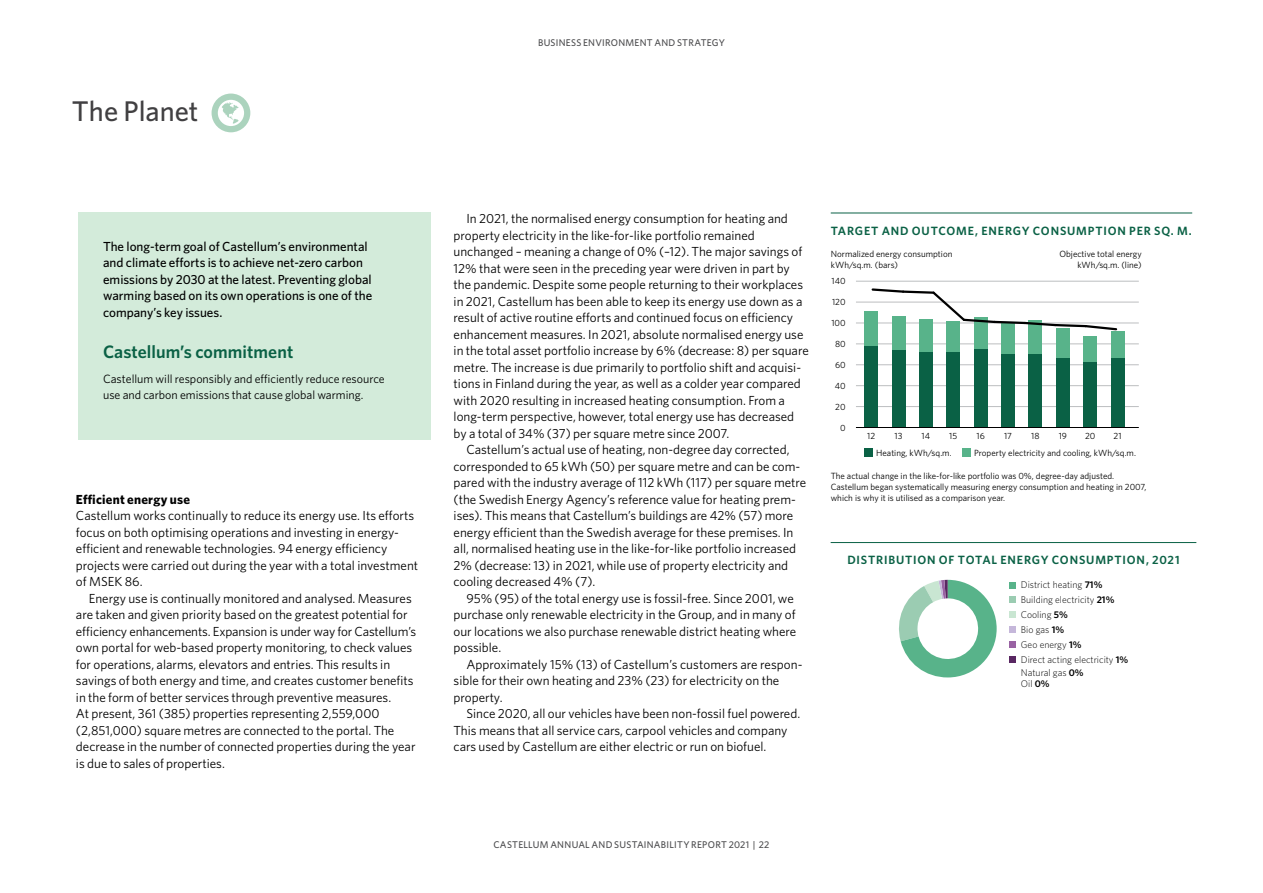
<style>
.page{position:relative;width:1263px;height:893px;background:#fff}
.page>*{position:absolute;margin:0;border:0;box-sizing:border-box;transform-origin:0 0}
.t1{font:500 28.5px "Whitney";color:#414042}
.t2{font:600 18px "Whitney";letter-spacing:.005em;color:#0a6145}
.t3{font:13.2px/16.5px "Whitney";color:#000}
.t4{font:500 13.2px/16.5px "Whitney";color:#000}
.t5{font:700 13.2px "Whitney";letter-spacing:.02em;color:#000}
.t6{font:12px/15.8px "Whitney";color:#000}
.t7{font:600 12px "Whitney";letter-spacing:.07em;color:#0a6145}
.t8{font:300 9.75px/14.9px "Whitney";color:#000}
.t9{font:500 9.75px "Whitney";letter-spacing:.025em;color:#4d4d4f}
.t10{font:9px/10.5px "Whitney";color:#000}
.s1{font-weight:600}
</style>
<div class="page">
<div style="left:78px;top:213px;width:352px;height:227px;background:#d3ebda"></div>
<hr style="left:831px;top:542px;width:365px;height:1px;background:#0a6145">
<svg style="left:899px;top:580px;width:98px;height:97px"></svg>
<div style="left:1009px;top:582px;width:7px;height:6px;background:#58b38a"></div>
<div style="left:1009px;top:596px;width:7px;height:7px;background:#9bccb2"></div>
<div style="left:1009px;top:611px;width:7px;height:7px;background:#c9e6d2"></div>
<div style="left:1009px;top:626px;width:7px;height:7px;background:#c5b7da"></div>
<div style="left:1009px;top:641px;width:7px;height:7px;background:#9962a3"></div>
<div style="left:1009px;top:656px;width:7px;height:7px;background:#592762"></div>
<hr style="left:831px;top:213px;width:361px;height:1px;background:#0a6145">
<hr style="left:856px;top:406px;width:283px;height:1px;background:#bcbec0">
<hr style="left:856px;top:385px;width:283px;height:1px;background:#bcbec0">
<hr style="left:856px;top:364px;width:283px;height:1px;background:#bcbec0">
<hr style="left:856px;top:344px;width:283px;height:1px;background:#bcbec0">
<hr style="left:856px;top:323px;width:283px;height:1px;background:#bcbec0">
<hr style="left:856px;top:302px;width:283px;height:1px;background:#bcbec0">
<hr style="left:856px;top:281px;width:283px;height:1px;background:#bcbec0">
<div style="left:864px;top:311px;width:14px;height:35px;background:#58b38a"></div>
<div style="left:892px;top:317px;width:13px;height:33px;background:#58b38a"></div>
<div style="left:919px;top:319px;width:14px;height:33px;background:#58b38a"></div>
<div style="left:946px;top:321px;width:14px;height:31px;background:#58b38a"></div>
<div style="left:974px;top:318px;width:13px;height:31px;background:#58b38a"></div>
<div style="left:1001px;top:323px;width:14px;height:31px;background:#58b38a"></div>
<div style="left:1028px;top:320px;width:14px;height:34px;background:#58b38a"></div>
<div style="left:1056px;top:328px;width:14px;height:30px;background:#58b38a"></div>
<div style="left:1083px;top:336px;width:14px;height:26px;background:#58b38a"></div>
<div style="left:1111px;top:331px;width:13px;height:27px;background:#58b38a"></div>
<div style="left:864px;top:346px;width:14px;height:81px;background:#0a6145"></div>
<div style="left:892px;top:350px;width:13px;height:77px;background:#0a6145"></div>
<div style="left:919px;top:352px;width:14px;height:75px;background:#0a6145"></div>
<div style="left:946px;top:352px;width:14px;height:75px;background:#0a6145"></div>
<div style="left:974px;top:349px;width:13px;height:78px;background:#0a6145"></div>
<div style="left:1001px;top:354px;width:14px;height:73px;background:#0a6145"></div>
<div style="left:1028px;top:354px;width:14px;height:73px;background:#0a6145"></div>
<div style="left:1056px;top:358px;width:14px;height:69px;background:#0a6145"></div>
<div style="left:1083px;top:362px;width:14px;height:65px;background:#0a6145"></div>
<div style="left:1111px;top:358px;width:13px;height:69px;background:#0a6145"></div>
<div style="left:865px;top:449px;width:8px;height:8px;background:#0a6145"></div>
<div style="left:962px;top:449px;width:9px;height:8px;background:#58b38a"></div>
<svg style="left:870px;top:288px;width:248px;height:44px"></svg>
<hr style="left:856px;top:427px;width:283px;height:1px;background:#000">
<div style="left:212px;top:94px;width:38px;height:38px;background:#abd3bd;border-radius:50%"></div>
<svg style="left:218px;top:100px;width:26px;height:26px"></svg>
<h1 class="t1" style="left:72px;top:92px;width:128px">The Planet</h1>
<p class="t9" style="left:538px;top:36px;width:12px">Business</p>
<p class="t9" style="left:583px;top:36px;width:8px">environment</p>
<p class="t9" style="left:654px;top:36px;width:8px">and</p>
<p class="t9" style="left:677px;top:36px;width:7px">strate</p>
<p class="t9" style="left:712px;top:36px;width:13px">gy</p>
<p class="t4" style="left:103px;top:238px;width:271px">The long-term goal of Castellum’s environmental and climate efforts is to achieve net-zero carbon emissions by 2030 at the latest. Preventing global warming based on its own operations is one of the company’s key issues.</p>
<h2 class="t2" style="left:103px;top:340px;width:192px">Castellum’s commitment</h2>
<p class="t6" style="left:103px;top:371px;width:283px">Castellum will responsibly and efficiently reduce resource use and carbon emissions that cause global warming.</p>
<p class="t5" style="left:76px;top:490px;width:116px">Efficient energy use</p>
<p class="t3" style="left:76px;top:507px;width:344px">Castellum works continually to reduce its energy use. Its efforts focus on both optimising operations and investing in energy&shy;efficient and renewable technologies. 94 energy efficiency projects were carried out during the year with a total investment of MSEK 86.</p>
<p class="t3" style="left:76px;top:589px;width:342px;text-indent:13px">Energy use is continually monitored and analysed. Measures are taken and given priority based on the greatest potential for efficiency enhancements. Expansion is under way for Castellum’s own portal for web-based property monitoring, to check values for operations, alarms, elevators and entries. This results in savings of both energy and time, and creates customer benefits in the form of better services through preventive measures.<br>At present, 361 (385) properties representing 2,559,000 (2,851,000) square metres are connected to the portal. The decrease in the number of connected properties during the year is due to sales of properties.</p>
<p class="t3" style="left:454px;top:210px;width:357px;text-indent:13px">In 2021, the normalised energy consumption for heating and property electricity in the like-for-like portfolio remained unchanged – meaning a change of 0% (–12). The major savings of 12% that were seen in the preceding year were driven in part by the pandemic. Despite some people returning to their workplaces in 2021, Castellum has been able to keep its energy use down as a result of active routine efforts and continued focus on efficiency enhancement measures. In 2021, absolute normalised energy use in the total asset portfolio increase by 6% (decrease: 8) per square metre. The increase is due primarily to portfolio shift and acquisi&shy;tions in Finland during the year, as well as a colder year compared with 2020 resulting in increased heating consumption. From a long-term perspective, however, total energy use has decreased by a total of 34% (37) per square metre since 2007.</p>
<p class="t3" style="left:454px;top:441px;width:354px;text-indent:13px">Castellum’s actual use of heating, non-degree day corrected, corresponded to 65 kWh (50) per square metre and can be com&shy;pared with the industry average of 112 kWh (117) per square metre (the Swedish Energy Agency’s reference value for heating prem&shy;ises). This means that Castellum’s buildings are 42% (57) more energy efficient than the Swedish average for these premises. In all, normalised heating use in the like-for-like portfolio increased 2% (decrease: 13) in 2021, while use of property electricity and cooling decreased 4% (7).</p>
<p class="t3" style="left:454px;top:589px;width:344px;text-indent:13px">95% (95) of the total energy use is fossil-free. Since 2001, we purchase only renewable electricity in the Group, and in many of our locations we also purchase renewable district heating where possible.</p>
<p class="t3" style="left:454px;top:655px;width:350px;text-indent:13px">Approximately 15% (13) of Castellum’s customers are respon&shy;sible for their own heating and 23% (23) for electricity on the property.</p>
<p class="t3" style="left:454px;top:705px;width:348px;text-indent:13px">Since 2020, all our vehicles have been non-fossil fuel powered.<br>This means that all service cars, carpool vehicles and company cars used by Castellum are either electric or run on biofuel.</p>
<p class="t7" style="left:831px;top:222px;width:363px">TARGET AND OUTCOME, ENERGY CONSUMPTION PER SQ. M.</p>
<p class="t10" style="left:831px;top:249px;width:123px">Normalized energy consumption kWh/sq.m. (bars)</p>
<p class="t10" style="left:1059px;top:249px;width:84px;text-align:right">Objective total energy kWh/sq.m. (line)</p>
<p class="t10" style="left:832px;top:276px;width:16px">140</p>
<p class="t10" style="left:832px;top:297px;width:15px">120</p>
<p class="t10" style="left:831px;top:318px;width:16px">100</p>
<p class="t10" style="left:835px;top:339px;width:12px">80</p>
<p class="t10" style="left:835px;top:359px;width:12px">60</p>
<p class="t10" style="left:835px;top:380px;width:12px">40</p>
<p class="t10" style="left:835px;top:401px;width:12px">20</p>
<p class="t10" style="left:840px;top:422px;width:7px">0</p>
<p class="t10" style="left:867px;top:431px;width:10px">12</p>
<p class="t10" style="left:894px;top:431px;width:9px">13</p>
<p class="t10" style="left:922px;top:431px;width:10px">14</p>
<p class="t10" style="left:949px;top:431px;width:10px">15</p>
<p class="t10" style="left:976px;top:431px;width:10px">16</p>
<p class="t10" style="left:1004px;top:431px;width:9px">17</p>
<p class="t10" style="left:1031px;top:431px;width:10px">18</p>
<p class="t10" style="left:1059px;top:431px;width:10px">19</p>
<p class="t10" style="left:1085px;top:431px;width:12px">20</p>
<p class="t10" style="left:1113px;top:431px;width:10px">21</p>
<p class="t10" style="left:876px;top:448px;width:77px">Heating, kWh/sq.m.</p>
<p class="t10" style="left:974px;top:448px;width:163px">Property electricity and cooling, kWh/sq.m.</p>
<p class="t10" style="left:831px;top:471px;width:317px">The actual change in the like-for-like portfolio was 0%, degree-day adjusted.<br>Castellum began systematically measuring energy consumption and heating in 2007, which is why it is utilised as a comparison year.</p>
<p class="t7" style="left:847px;top:552px;width:334px">DISTRIBUTION OF TOTAL ENERGY CONSUMPTION, 2021</p>
<p class="t8" style="left:1021px;top:577px;width:109px">District heating <span class="s1">71%<br></span>Building electricity <span class="s1">21%<br></span>Cooling <span class="s1">5%<br></span>Bio gas <span class="s1">1%<br></span>Geo energy <span class="s1">1%<br></span>Direct acting electricity <span class="s1">1%</span></p>
<p class="t8" style="left:1021px;top:667px;width:64px;line-height:10.5px">Natural gas <span class="s1">0%<br></span>Oil <span class="s1">0%</span></p>
<p class="t9" style="left:493px;top:838px;width:277px">CASTELLUM ANNUAL AND SUSTAINABILITY REPORT 2021 | 22</p>
</div>
